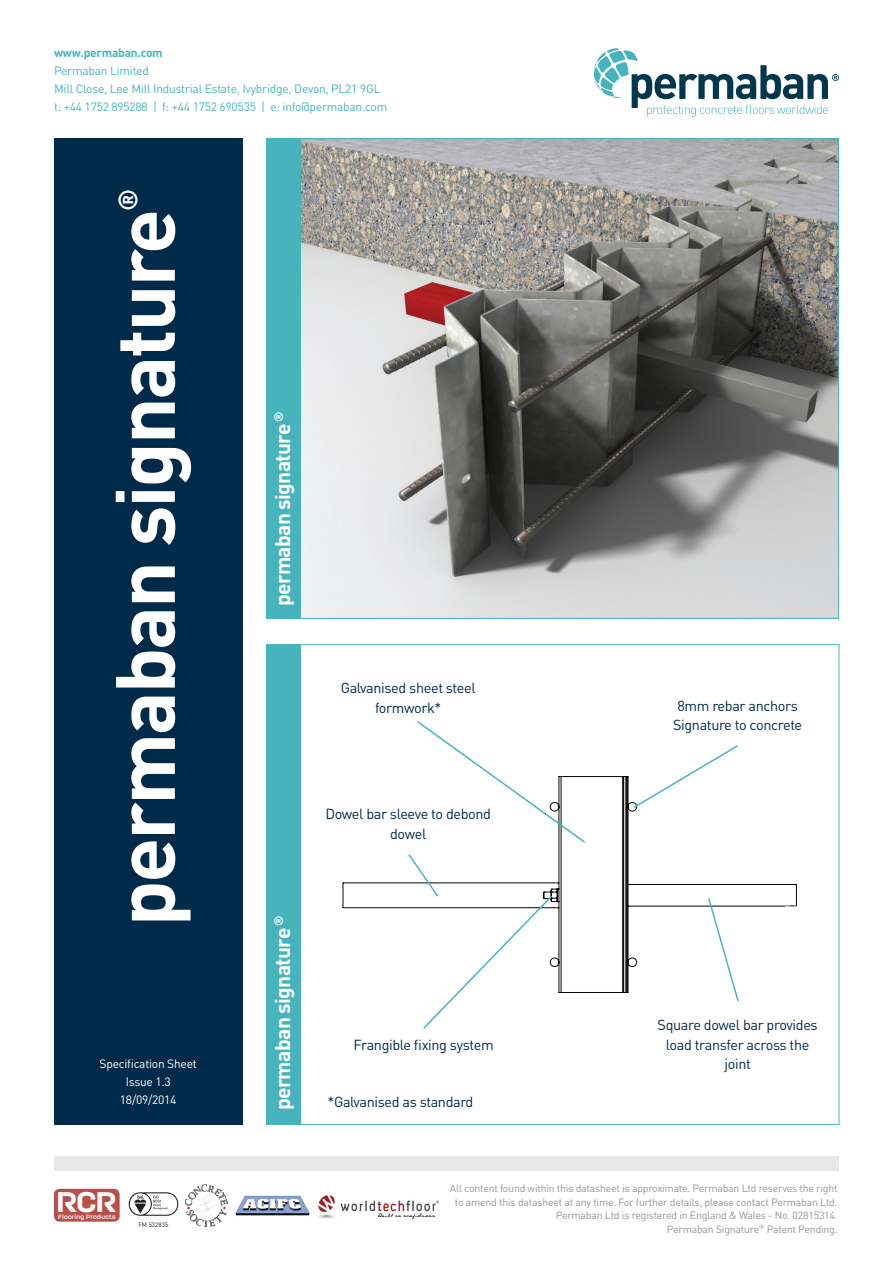
<style>
.page{position:relative;width:893px;height:1263px;background:#fff}
.page>*{position:absolute;margin:0;border:0;box-sizing:border-box;transform-origin:0 0}
.t1{font:700 82.5px "DIN Pro";letter-spacing:-.03em;color:#fff}
.t2{font:900 28.35px "Moderna";color:#fff}
.t3{font:700 26.25px "DIN Pro";color:#fff}
.t4{font:700 21px "DIN Pro";letter-spacing:-.03em;color:#fff}
.t5{font:14.4px/19.2px "DIN Pro";letter-spacing:-.025em;color:#002a49;text-align:center}
.t6{font:12px/18px "DIN Pro";letter-spacing:-.02em;color:#47b3bd}
.t7{font:12px/18px "DIN Pro";letter-spacing:-.02em;color:#fff;text-align:center}
.t8{font:700 12px "DIN Pro";letter-spacing:-.02em;color:#47b3bd}
.t9{font:10.5px/13.5px "DIN Pro";letter-spacing:-.02em;color:#939598;text-align:right}
.t10{font:6.3px "DIN Pro";color:#231f20}
.t11{font:700 6.15px "Moderna";letter-spacing:-.025em;color:#fff}
</style>
<div class="page">
<div style="left:54px;top:138px;width:188px;height:987px;background:#002a49"></div>
<div style="left:54px;top:1157px;width:785px;height:14px;background:#e6e7e9"></div>
<div style="left:266px;top:138px;width:34px;height:481px;background:#47b3bd"></div>
<div style="left:266px;top:644px;width:34px;height:481px;background:#47b3bd"></div>
<img style="left:186px;top:1184px;width:42px;height:42px">
<img style="left:235px;top:1195px;width:75px;height:21px">
<img style="left:318px;top:1195px;width:121px;height:24px">
<div style="left:54px;top:1189px;width:66px;height:33px;background:#b74f49;border-radius:6px"></div>
<img style="left:128px;top:1192px;width:51px;height:24px">
<svg style="left:594px;top:48px;width:245px;height:69px"></svg>
<img style="left:302px;top:140px;width:535px;height:477px">
<svg style="left:343px;top:776px;width:454px;height:217px"></svg>
<svg style="left:632px;top:745px;width:108px;height:65px"></svg>
<svg style="left:707px;top:897px;width:33px;height:105px"></svg>
<div style="left:323px;top:793px;width:170px;height:61px;background:#fff"></div>
<svg style="left:407px;top:852px;width:147px;height:177px"></svg>
<svg style="left:415px;top:721px;width:172px;height:123px"></svg>
<div style="left:785px;top:906px;width:15px;height:13px;background:#fff"></div>
<p class="t8" style="left:54px;top:44px;width:110px">www.permaban.com</p>
<p class="t6" style="left:54px;top:61px;width:335px">Permaban Limited<br>Mill Close, Lee Mill Industrial Estate, Ivybridge, Devon, PL21 9GL t: +44 1752 895288 | f: +44 1752 690535 | e: info@permaban.com</p>
<h3 class="t3" style="left:110px;top:211px;width:24px;rotate:-90deg">®</h3>
<h1 class="t1" style="left:89px;top:926px;width:719px;rotate:-90deg">permaban signature</h1>
<p class="t7" style="left:100px;top:1054px;width:99px">Specification Sheet<br>Issue 1.3<br>18/09/2014</p>
<h2 class="t2" style="left:56px;top:1180px;width:63px">RCR</h2>
<p class="t11" style="left:58px;top:1212px;width:59px">Flooring Products</p>
<p class="t10" style="left:138px;top:1220px;width:32px">FM 532835</p>
<h3 class="t4" style="left:268px;top:606px;width:196px;rotate:-90deg">permaban signature <sup>®</sup></h3>
<h3 class="t4" style="left:268px;top:1110px;width:196px;rotate:-90deg">permaban signature <sup>®</sup></h3>
<h3 class="t5" style="left:341px;top:678px;width:137px">Galvanised sheet steel formwork*</h3>
<h3 class="t5" style="left:325px;top:804px;width:167px">Dowel bar sleeve to debond dowel</h3>
<h3 class="t5" style="left:354px;top:1034px;width:142px">Frangible fixing system</h3>
<h3 class="t5" style="left:328px;top:1092px;width:147px">*Galvanised as standard</h3>
<h3 class="t5" style="left:673px;top:695px;width:131px;text-align:left">8mm rebar anchors<br>Signature to concrete</h3>
<h3 class="t5" style="left:658px;top:1015px;width:162px">Square dowel bar provides load transfer across the joint</h3>
<p class="t9" style="left:450px;top:1181px;width:389px">All content found within this datasheet is approximate. Permaban Ltd reserves the right to amend this datasheet at any time. For further details, please contact Permaban Ltd.<br>Permaban Ltd is registered in England &amp; Wales - No. 02815314.<br>Permaban Signature<sup>®</sup> Patent Pending.</p>
</div>
